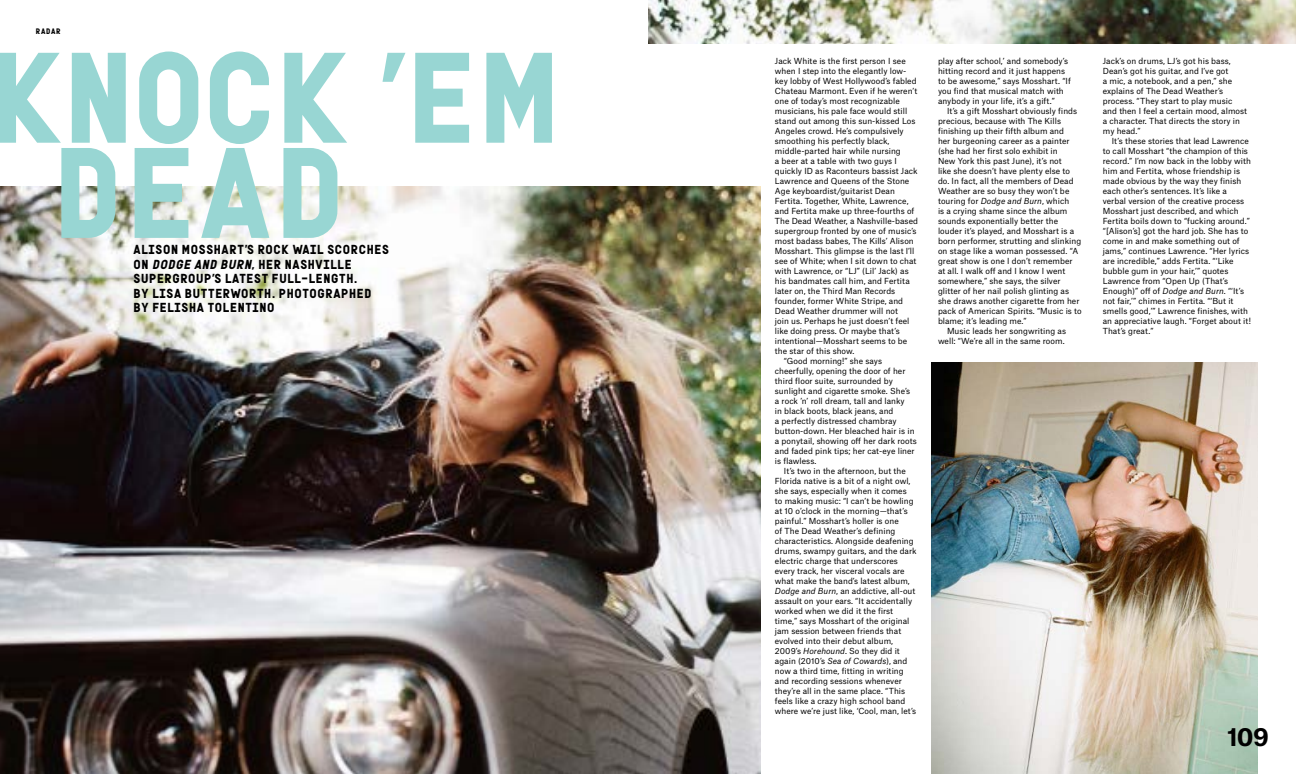
<style>
.page{position:relative;width:1296px;height:774px;background:#fff}
.page>*{position:absolute;margin:0;border:0;box-sizing:border-box;transform-origin:0 0}
.t1{font:128.4px/95.2px "JB Heureka OT";letter-spacing:.02em;color:#98d6d3}
.t2{font:700 24px "Atlas Grotesk";color:#000}
.t3{font:13.1px/14.4px "JB Heureka OT";letter-spacing:.05em;color:#000}
.t4{font:8px/10px "Atlas Grotesk";letter-spacing:.005em;color:#000}
.t5{font:8px "JB Heureka OT";letter-spacing:.09em;color:#000}
.s1{font-style:italic}
</style>
<div class="page">
<img style="left:0;top:186px;width:761px;height:588px">
<img style="left:648px;top:0;width:648px;height:44px">
<img style="left:932px;top:362px;width:325px;height:412px">
<p class="t5" style="left:36px;top:26px;width:26px">RADAR</p>
<h1 class="t1" style="left:54px;top:51px;width:507px;text-indent:-63px">KNOCK <span class="s1">’</span>EM<br>DEAD</h1>
<h3 class="t3" style="left:134px;top:243px;width:257px">ALISON MOSSHART<span class="s1">’</span>S ROCK WAIL SCORCHES<br>ON <span class="s1">DODGE AND BURN</span>, HER NASHVILLE<br>SUPERGROUP<span class="s1">’</span>S LATEST FULL-LENGTH.<br>BY LISA BUTTERWORTH. PHOTOGRAPHED<br>BY FELISHA TOLENTINO</h3>
<p class="t4" style="left:775px;top:56px;width:132px">Jack White is the first person I see</p>
<p class="t4" style="left:775px;top:66px;width:133px">when I step into the elegantly low-</p>
<p class="t4" style="left:775px;top:76px;width:143px">key lobby of West Hollywood’s fabled</p>
<p class="t4" style="left:775px;top:86px;width:144px">Chateau Marmont. Even if he weren’t</p>
<p class="t4" style="left:775px;top:96px;width:126px">one of today’s most recognizable</p>
<p class="t4" style="left:775px;top:106px;width:134px">musicians, his pale face would still</p>
<p class="t4" style="left:775px;top:116px;width:142px">stand out among this sun-kissed Los</p>
<p class="t4" style="left:775px;top:126px;width:130px">Angeles crowd. He’s compulsively</p>
<p class="t4" style="left:775px;top:136px;width:116px">smoothing his perfectly black,</p>
<p class="t4" style="left:775px;top:146px;width:127px">middle-parted hair while nursing</p>
<p class="t4" style="left:775px;top:156px;width:123px">a beer at a table with two guys I</p>
<p class="t4" style="left:775px;top:166px;width:144px">quickly ID as Raconteurs bassist Jack</p>
<p class="t4" style="left:775px;top:176px;width:136px">Lawrence and Queens of the Stone</p>
<p class="t4" style="left:775px;top:186px;width:121px">Age keyboardist/guitarist Dean</p>
<p class="t4" style="left:775px;top:196px;width:135px">Fertita. Together, White, Lawrence,</p>
<p class="t4" style="left:775px;top:206px;width:141px">and Fertita make up three-fourths of</p>
<p class="t4" style="left:775px;top:216px;width:145px">The Dead Weather, a Nashville-based</p>
<p class="t4" style="left:775px;top:226px;width:143px">supergroup fronted by one of music’s</p>
<p class="t4" style="left:775px;top:236px;width:140px">most badass babes, The Kills’ Alison</p>
<p class="t4" style="left:775px;top:246px;width:141px">Mosshart. This glimpse is the last I’ll</p>
<p class="t4" style="left:775px;top:256px;width:143px">see of White; when I sit down to chat</p>
<p class="t4" style="left:775px;top:266px;width:135px">with Lawrence, or “LJ” (Lil’ Jack) as</p>
<p class="t4" style="left:775px;top:276px;width:136px">his bandmates call him, and Fertita</p>
<p class="t4" style="left:775px;top:286px;width:122px">later on, the Third Man Records</p>
<p class="t4" style="left:775px;top:296px;width:130px">founder, former White Stripe, and</p>
<p class="t4" style="left:775px;top:306px;width:125px">Dead Weather drummer will not</p>
<p class="t4" style="left:775px;top:316px;width:136px">join us. Perhaps he just doesn’t feel</p>
<p class="t4" style="left:775px;top:326px;width:126px">like doing press. Or maybe that’s</p>
<p class="t4" style="left:775px;top:336px;width:134px">intentional—Mosshart seems to be</p>
<p class="t4" style="left:775px;top:346px;width:81px">the star of this show.</p>
<p class="t4" style="left:784px;top:356px;width:100px">“Good morning!” she says</p>
<p class="t4" style="left:775px;top:366px;width:132px">cheerfully, opening the door of her</p>
<p class="t4" style="left:775px;top:376px;width:119px">third floor suite, surrounded by</p>
<p class="t4" style="left:775px;top:386px;width:137px">sunlight and cigarette smoke. She’s</p>
<p class="t4" style="left:775px;top:396px;width:131px">a rock ’n’ roll dream, tall and lanky</p>
<p class="t4" style="left:775px;top:406px;width:120px">in black boots, black jeans, and</p>
<p class="t4" style="left:775px;top:416px;width:123px">a perfectly distressed chambray</p>
<p class="t4" style="left:775px;top:426px;width:141px">button-down. Her bleached hair is in</p>
<p class="t4" style="left:775px;top:436px;width:143px">a ponytail, showing off her dark roots</p>
<p class="t4" style="left:775px;top:446px;width:141px">and faded pink tips; her cat-eye liner</p>
<p class="t4" style="left:775px;top:456px;width:43px">is flawless.</p>
<p class="t4" style="left:784px;top:466px;width:123px">It’s two in the afternoon, but the</p>
<p class="t4" style="left:775px;top:476px;width:137px">Florida native is a bit of a night owl,</p>
<p class="t4" style="left:775px;top:486px;width:133px">she says, especially when it comes</p>
<p class="t4" style="left:775px;top:496px;width:140px">to making music: “I can’t be howling</p>
<p class="t4" style="left:775px;top:506px;width:134px">at 10 o’clock in the morning—that’s</p>
<p class="t4" style="left:775px;top:516px;width:125px">painful.” Mosshart’s holler is one</p>
<p class="t4" style="left:775px;top:526px;width:122px">of The Dead Weather’s defining</p>
<p class="t4" style="left:775px;top:536px;width:140px">characteristics. Alongside deafening</p>
<p class="t4" style="left:775px;top:546px;width:143px">drums, swampy guitars, and the dark</p>
<p class="t4" style="left:775px;top:556px;width:125px">electric charge that underscores</p>
<p class="t4" style="left:775px;top:566px;width:131px">every track, her visceral vocals are</p>
<p class="t4" style="left:775px;top:576px;width:136px">what make the band’s latest album,</p>
<p class="t4" style="left:775px;top:586px;width:142px"><span class="s1">Dodge and Burn</span>, an addictive, all-out</p>
<p class="t4" style="left:775px;top:596px;width:139px">assault on your ears. “It accidentally</p>
<p class="t4" style="left:775px;top:606px;width:120px">worked when we did it the first</p>
<p class="t4" style="left:775px;top:616px;width:136px">time,” says Mosshart of the original</p>
<p class="t4" style="left:775px;top:626px;width:128px">jam session between friends that</p>
<p class="t4" style="left:775px;top:636px;width:120px">evolved into their debut album,</p>
<p class="t4" style="left:775px;top:646px;width:126px">2009’s <span class="s1">Horehound</span>. So they did it</p>
<p class="t4" style="left:775px;top:656px;width:134px">again (2010’s <span class="s1">Sea of Cowards</span>), and</p>
<p class="t4" style="left:775px;top:666px;width:130px">now a third time, fitting in writing</p>
<p class="t4" style="left:775px;top:676px;width:128px">and recording sessions whenever</p>
<p class="t4" style="left:775px;top:686px;width:132px">they’re all in the same place. “This</p>
<p class="t4" style="left:775px;top:696px;width:132px">feels like a crazy high school band</p>
<p class="t4" style="left:775px;top:706px;width:143px">where we’re just like, ‘Cool, man, let’s</p>
<p class="t4" style="left:938px;top:56px;width:134px">play after school,’ and somebody’s hitting record and it just happens to be awesome,” says Mosshart. “If you find that musical match with anybody in your life, it’s a gift.”</p>
<p class="t4" style="left:947px;top:106px;width:132px">It’s a gift Mosshart obviously finds</p>
<p class="t4" style="left:938px;top:116px;width:125px">precious, because with The Kills</p>
<p class="t4" style="left:938px;top:126px;width:128px">finishing up their fifth album and</p>
<p class="t4" style="left:938px;top:136px;width:133px">her burgeoning career as a painter</p>
<p class="t4" style="left:938px;top:146px;width:121px">(she had her first solo exhibit in</p>
<p class="t4" style="left:938px;top:156px;width:125px">New York this past June), it’s not</p>
<p class="t4" style="left:938px;top:166px;width:134px">like she doesn’t have plenty else to</p>
<p class="t4" style="left:938px;top:176px;width:137px">do. In fact, all the members of Dead</p>
<p class="t4" style="left:938px;top:186px;width:133px">Weather are so busy they won’t be</p>
<p class="t4" style="left:938px;top:196px;width:133px">touring for <span class="s1">Dodge and Burn</span>, which</p>
<p class="t4" style="left:938px;top:206px;width:131px">is a crying shame since the album</p>
<p class="t4" style="left:938px;top:216px;width:122px">sounds exponentially better the</p>
<p class="t4" style="left:938px;top:226px;width:138px">louder it’s played, and Mosshart is a</p>
<p class="t4" style="left:938px;top:236px;width:145px">born performer, strutting and slinking</p>
<p class="t4" style="left:938px;top:246px;width:142px">on stage like a woman possessed. “A</p>
<p class="t4" style="left:938px;top:256px;width:136px">great show is one I don’t remember</p>
<p class="t4" style="left:938px;top:266px;width:129px">at all. I walk off and I know I went</p>
<p class="t4" style="left:938px;top:276px;width:124px">somewhere,” she says, the silver</p>
<p class="t4" style="left:938px;top:286px;width:133px">glitter of her nail polish glinting as</p>
<p class="t4" style="left:938px;top:296px;width:143px">she draws another cigarette from her</p>
<p class="t4" style="left:938px;top:306px;width:145px">pack of American Spirits. “Music is to</p>
<p class="t4" style="left:938px;top:316px;width:90px">blame; it’s leading me.”</p>
<p class="t4" style="left:947px;top:326px;width:121px">Music leads her songwriting as</p>
<p class="t4" style="left:938px;top:336px;width:128px">well: “We’re all in the same room.</p>
<p class="t4" style="left:1103px;top:56px;width:146px">Jack’s on drums, LJ’s got his bass,<br>Dean’s got his guitar, and I’ve got<br>a mic, a notebook, and a pen,” she explains of The Dead Weather’s process. “They start to play music and then I feel a certain mood, almost a character. That directs the story in my head.”</p>
<p class="t4" style="left:1103px;top:136px;width:150px;text-indent:9px">It’s these stories that lead Lawrence to call Mosshart “the champion of this record.” I’m now back in the lobby with him and Fertita, whose friendship is made obvious by the way they finish each other’s sentences. It’s like a verbal version of the creative process Mosshart just described, and which Fertita boils down to “fucking around.” “[Alison’s] got the hard job. She has to come in and make something out of jams,” continues Lawrence. “Her lyrics are incredible,” adds Fertita. “‘Like bubble gum in your hair,’” quotes Lawrence from “Open Up (That’s Enough)” off of <span class="s1">Dodge and Burn</span>. “‘It’s not fair,’” chimes in Fertita. “‘But it smells good,’” Lawrence finishes, with an appreciative laugh. “Forget about it!<br>That’s great.”</p>
<h2 class="t2" style="left:1227px;top:717px;width:43px">109</h2>
</div>
